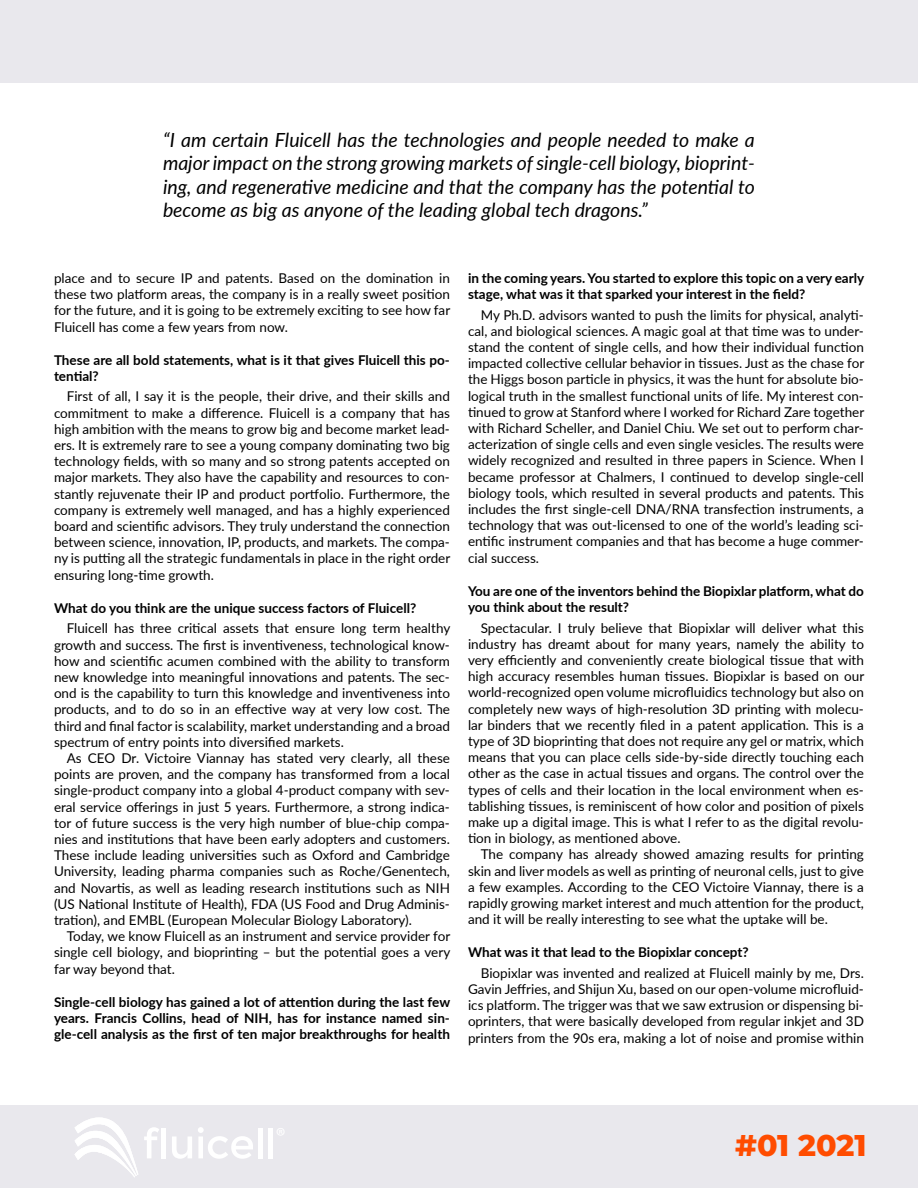
<style>
.page{position:relative;width:918px;height:1188px;background:#fff}
.page>*{position:absolute;margin:0;border:0;box-sizing:border-box;transform-origin:0 0}
.t1{font:800 30px "Montserrat";letter-spacing:-.005em;color:#ff4c00}
.t2{font:italic 19.5px/23.4px "Lato";color:#000;text-align:justify}
.t3{font:13.5px/16.2px "Lato";color:#000;text-align:justify}
.t4{font:700 13.5px/16.2px "Lato";color:#000}
</style>
<div class="page">
<div style="left:0;top:0;width:918px;height:82px;background:#e9e8ed"></div>
<div style="left:0;top:1106px;width:918px;height:82px;background:#e9e8ed"></div>
<svg style="left:144px;top:1127px;width:15px;height:31px"></svg>
<div style="left:161px;top:1128px;width:5px;height:30px;background:#fff"></div>
<svg style="left:172px;top:1136px;width:20px;height:23px"></svg>
<svg style="left:198px;top:1127px;width:55px;height:32px"></svg>
<hr style="left:258px;top:1128px;width:4px;height:30px;background:#fff">
<hr style="left:269px;top:1128px;width:4px;height:30px;background:#fff">
<svg style="left:74px;top:1117px;width:64px;height:60px"></svg>
<p class="t2" style="left:163px;top:127px;width:593px">“I am certain Fluicell has the technologies and people needed to make a major impact on the strong growing markets of single-cell biology, bioprint&shy;ing, and regenerative medicine and that the company has the potential to become as big as anyone of the leading global tech dragons.”</p>
<p class="t3" style="left:54px;top:269px;width:398px">place and to secure IP and patents. Based on the domination in these two platform areas, the company is in a really sweet position for the future, and it is going to be extremely exciting to see how far Fluicell has come a few years from now.</p>
<p class="t4" style="left:54px;top:351px;width:398px">These are all bold statements, what is it that gives Fluicell this po&shy;tential?</p>
<p class="t3" style="left:54px;top:388px;width:398px;text-indent:13px">First of all, I say it is the people, their drive, and their skills and commitment to make a difference. Fluicell is a company that has high ambition with the means to grow big and become market lead&shy;ers. It is extremely rare to see a young company dominating two big technology fields, with so many and so strong patents accepted on major markets. They also have the capability and resources to con&shy;stantly rejuvenate their IP and product portfolio. Furthermore, the company is extremely well managed, and has a highly experienced board and scientific advisors. They truly understand the connection between science, innovation, IP, products, and markets. The compa&shy;ny is putting all the strategic fundamentals in place in the right order ensuring long-time growth.</p>
<p class="t4" style="left:54px;top:599px;width:364px">What do you think are the unique success factors of Fluicell?</p>
<p class="t3" style="left:54px;top:620px;width:398px;text-indent:13px">Fluicell has three critical assets that ensure long term healthy growth and success. The first is inventiveness, technological know&shy;how and scientific acumen combined with the ability to transform new knowledge into meaningful innovations and patents. The sec&shy;ond is the capability to turn this knowledge and inventiveness into products, and to do so in an effective way at very low cost. The third and final factor is scalability, market understanding and a broad spectrum of entry points into diversified markets.</p>
<p class="t3" style="left:54px;top:749px;width:397px;text-indent:13px">As CEO Dr. Victoire Viannay has stated very clearly, all these points are proven, and the company has transformed from a local single-product company into a global 4-product company with sev&shy;eral service offerings in just 5 years. Furthermore, a strong indica&shy;tor of future success is the very high number of blue-chip compa&shy;nies and institutions that have been early adopters and customers.<br>These include leading universities such as Oxford and Cambridge University, leading pharma companies such as Roche/Genentech, and Novartis, as well as leading research institutions such as NIH (US National Institute of Health), FDA (US Food and Drug Adminis&shy;tration), and EMBL (European Molecular Biology Laboratory).</p>
<p class="t3" style="left:54px;top:928px;width:398px;text-indent:13px">Today, we know Fluicell as an instrument and service provider for single cell biology, and bioprinting – but the potential goes a very far way beyond that.</p>
<p class="t4" style="left:54px;top:993px;width:398px;text-align:justify">Single-cell biology has gained a lot of attention during the last few years. Francis Collins, head of NIH, has for instance named sin&shy;gle-cell analysis as the first of ten major breakthroughs for health</p>
<p class="t4" style="left:468px;top:269px;width:398px">in the coming years. You started to explore this topic on a very early stage, what was it that sparked your interest in the field?</p>
<p class="t3" style="left:468px;top:306px;width:398px;text-indent:13px">My Ph.D. advisors wanted to push the limits for physical, analyti&shy;cal, and biological sciences. A magic goal at that time was to under&shy;stand the content of single cells, and how their individual function impacted collective cellular behavior in tissues. Just as the chase for the Higgs boson particle in physics, it was the hunt for absolute bio&shy;logical truth in the smallest functional units of life. My interest con&shy;tinued to grow at Stanford where I worked for Richard Zare together with Richard Scheller, and Daniel Chiu. We set out to perform char&shy;acterization of single cells and even single vesicles. The results were widely recognized and resulted in three papers in Science. When I became professor at Chalmers, I continued to develop single-cell biology tools, which resulted in several products and patents. This includes the first single-cell DNA/RNA transfection instruments, a technology that was out-licensed to one of the world’s leading sci&shy;entific instrument companies and that has become a huge commer&shy;cial success.</p>
<p class="t4" style="left:468px;top:582px;width:397px">You are one of the inventors behind the Biopixlar platform, what do you think about the result?</p>
<p class="t3" style="left:468px;top:619px;width:398px;text-indent:13px">Spectacular. I truly believe that Biopixlar will deliver what this industry has dreamt about for many years, namely the ability to very efficiently and conveniently create biological tissue that with high accuracy resembles human tissues. Biopixlar is based on our world-recognized open volume microfluidics technology but also on completely new ways of high-resolution 3D printing with molecu&shy;lar binders that we recently filed in a patent application. This is a type of 3D bioprinting that does not require any gel or matrix, which means that you can place cells side-by-side directly touching each other as the case in actual tissues and organs. The control over the types of cells and their location in the local environment when es&shy;tablishing tissues, is reminiscent of how color and position of pixels make up a digital image. This is what I refer to as the digital revolu&shy;tion in biology, as mentioned above.</p>
<p class="t3" style="left:468px;top:846px;width:398px;text-indent:13px">The company has already showed amazing results for printing skin and liver models as well as printing of neuronal cells, just to give a few examples. According to the CEO Victoire Viannay, there is a rapidly growing market interest and much attention for the product, and it will be really interesting to see what the uptake will be.</p>
<p class="t4" style="left:468px;top:944px;width:282px">What was it that lead to the Biopixlar concept?</p>
<p class="t3" style="left:468px;top:964px;width:398px;text-indent:13px">Biopixlar was invented and realized at Fluicell mainly by me, Drs.<br>Gavin Jeffries, and Shijun Xu, based on our open-volume microfluid&shy;ics platform. The trigger was that we saw extrusion or dispensing bi&shy;oprinters, that were basically developed from regular inkjet and 3D printers from the 90s era, making a lot of noise and promise within</p>
<p class="t1" style="left:735px;top:1123px;width:133px">#01 2021</p>
</div>
